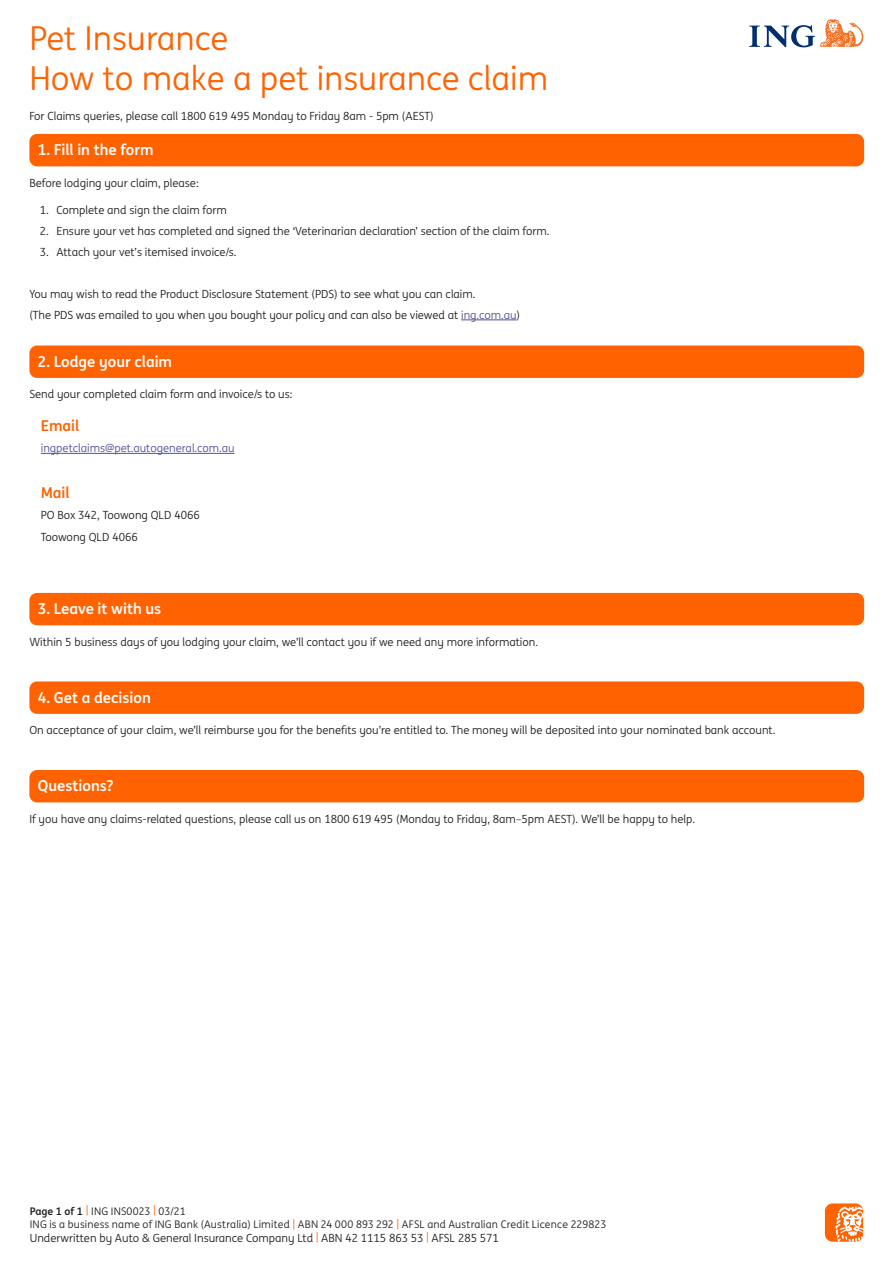
<style>
.page{position:relative;width:893px;height:1263px;background:#fff}
.page>*{position:absolute;margin:0;border:0;box-sizing:border-box;transform-origin:0 0}
.t1{font:33px/39.6px "ING Me";color:#ff6200}
.t2{font:700 15px "ING Me";color:#fff}
.t3{font:700 15px "ING Me";color:#ff6200}
.t4{font:11.25px/21px "ING Me";color:#231f20}
.t5{font:11.25px "ING Me";color:#525199}
.t6{font:10.5px/13.5px "ING Me";letter-spacing:.015em;color:#231f20}
.s1{color:#525199}
.s2{font-weight:700}
.s3{color:#ff6200}
.s4{font-size:10.5px;color:#ff6200}
</style>
<div class="page">
<svg style="left:824px;top:1203px;width:40px;height:39px"></svg>
<div style="left:29px;top:593px;width:835px;height:32px;background:#ff6200;border-radius:8px"></div>
<div style="left:29px;top:681px;width:835px;height:33px;background:#ff6200;border-radius:8px"></div>
<div style="left:29px;top:770px;width:835px;height:32px;background:#ff6200;border-radius:8px"></div>
<div style="left:29px;top:134px;width:835px;height:32px;background:#ff6200;border-radius:8px"></div>
<hr style="left:461px;top:320px;width:56px;height:1px;background:#525199">
<div style="left:29px;top:345px;width:835px;height:33px;background:#ff6200;border-radius:8px"></div>
<hr style="left:41px;top:453px;width:194px;height:1px;background:#525199">
<svg style="left:749px;top:19px;width:114px;height:28px"></svg>
<h1 class="t1" style="left:29px;top:17px;width:520px">Pet Insurance<br>How to make a pet insurance claim</h1>
<p class="t4" style="left:29px;top:105px;width:406px">For Claims queries, please call 1800 619 495 Monday to Friday 8am - 5pm (AEST)</p>
<h2 class="t2" style="left:38px;top:138px;width:117px">1. Fill in the form</h2>
<p class="t4" style="left:29px;top:172px;width:171px">Before lodging your claim, please:</p>
<p class="t4" style="left:40px;top:199px;width:188px">1. Complete and sign the claim form</p>
<p class="t4" style="left:40px;top:220px;width:511px">2. Ensure your vet has completed and signed the ‘Veterinarian declaration’ section of the claim form.</p>
<p class="t4" style="left:40px;top:241px;width:198px">3. Attach your vet’s itemised invoice/s.</p>
<p class="t4" style="left:29px;top:283px;width:492px">You may wish to read the Product Disclosure Statement (PDS) to see what you can claim.<br>(The PDS was emailed to you when you bought your policy and can also be viewed at <span class="s1">ing.com.au</span>)</p>
<h2 class="t2" style="left:38px;top:349px;width:136px">2. Lodge your claim</h2>
<p class="t4" style="left:29px;top:383px;width:265px">Send your completed claim form and invoice/s to us:</p>
<h2 class="t3" style="left:41px;top:414px;width:40px">Email</h2>
<p class="t5" style="left:41px;top:440px;width:195px">ingpetclaims@pet.autogeneral.com.au</p>
<h2 class="t3" style="left:41px;top:481px;width:30px">Mail</h2>
<p class="t4" style="left:41px;top:504px;width:160px">PO Box 342, Toowong QLD 4066<br>Toowong QLD 4066</p>
<h2 class="t2" style="left:38px;top:597px;width:125px">3. Leave it with us</h2>
<p class="t4" style="left:29px;top:631px;width:510px">Within 5 business days of you lodging your claim, we’ll contact you if we need any more information.</p>
<h2 class="t2" style="left:38px;top:685px;width:114px">4. Get a decision</h2>
<p class="t4" style="left:29px;top:719px;width:748px">On acceptance of your claim, we’ll reimburse you for the benefits you’re entitled to. The money will be deposited into your nominated bank account.</p>
<h2 class="t2" style="left:38px;top:774px;width:77px">Questions?</h2>
<p class="t4" style="left:29px;top:808px;width:667px">If you have any claims-related questions, please call us on 1800 619 495 (Monday to Friday, 8am–5pm AEST). We’ll be happy to help.</p>
<p class="t6" style="left:30px;top:1204px;width:578px"><span class="s2">Page 1 of 1</span> <span class="s3">|</span> ING INS0023 <span class="s3">|</span> 03/21<br>ING is a business name of ING Bank (Australia) Limited <span class="s3">|</span> ABN 24 000 893 292 <span class="s3">|</span> AFSL and Australian Credit Licence 229823</p>
<p class="t4" style="left:30px;top:1226px;width:471px">Underwritten by Auto &amp; General Insurance Company Ltd <span class="s4">|</span> ABN 42 1115 863 53 <span class="s4">|</span> AFSL 285 571</p>
</div>
